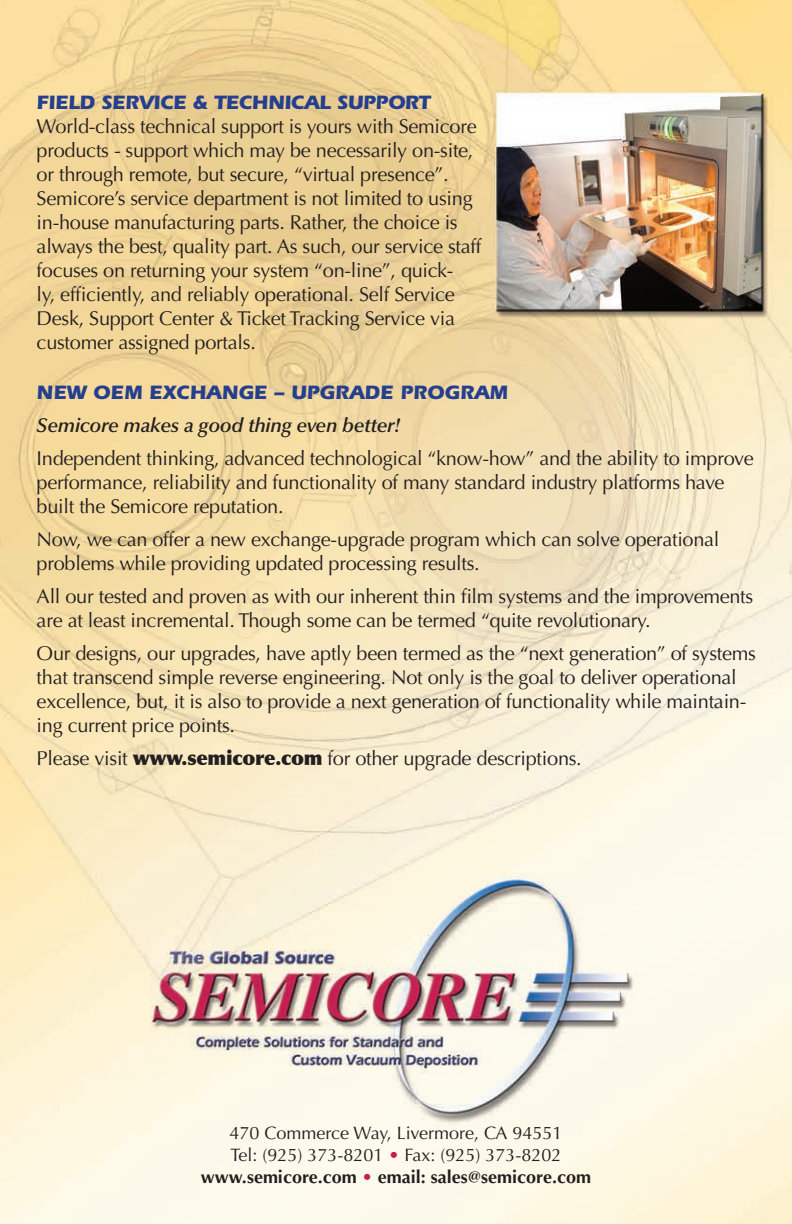
<style>
.page{position:relative;width:792px;height:1224px;background:#fff}
.page>*{position:absolute;margin:0;border:0;box-sizing:border-box;transform-origin:0 0}
.t1{font:20px/24px "Optima";letter-spacing:-.015em;color:#231f20}
.t2{font:700 20px "Itc Eras";letter-spacing:-.01em;color:#253f8e}
.t3{font:italic 600 20px "Optima";letter-spacing:-.015em;color:#231f20}
.t4{font:18px "Optima";color:#231f20}
.t5{font:700 18px "Optima";color:#231f20}
.s1{font-weight:900}
.s2{color:#c51e53}
.s3{font-weight:400;color:#c51e53}
</style>
<div class="page">
<img style="left:0;top:0;width:792px;height:1224px">
<p class="t2" style="left:37px;top:90px;width:396px">FIELD SERVICE &amp; TECHNICAL SUPPORT</p>
<p class="t1" style="left:37px;top:114px;width:446px">World-class technical support is yours with Semicore products - support which may be necessarily on-site, or through remote, but secure, “virtual presence”.<br>Semicore’s service department is not limited to using in-house manufacturing parts. Rather, the choice is always the best, quality part. As such, our service staff focuses on returning your system “on-line”, quick-<br>ly, efficiently, and reliably operational. Self Service Desk, Support Center &amp; Ticket Tracking Service via customer assigned portals.</p>
<p class="t2" style="left:37px;top:381px;width:473px">NEW OEM EXCHANGE – UPGRADE PROGRAM</p>
<p class="t3" style="left:37px;top:414px;width:365px">Semicore makes a good thing even better!</p>
<p class="t1" style="left:37px;top:447px;width:719px">Independent thinking, advanced technological “know-how” and the ability to improve performance, reliability and functionality of many standard industry platforms have built the Semicore reputation.</p>
<p class="t1" style="left:37px;top:528px;width:684px">Now, we can offer a new exchange-upgrade program which can solve operational problems while providing updated processing results.</p>
<p class="t1" style="left:37px;top:585px;width:718px">All our tested and proven as with our inherent thin film systems and the improvements are at least incremental. Though some can be termed “quite revolutionary.</p>
<p class="t1" style="left:37px;top:642px;width:721px">Our designs, our upgrades, have aptly been termed as the “next generation” of systems that transcend simple reverse engineering. Not only is the goal to deliver operational excellence, but, it is also to provide a next generation of functionality while maintain&shy;ing current price points.</p>
<p class="t1" style="left:37px;top:747px;width:547px">Please visit <span class="s1">www.semicore.com</span> for other upgrade descriptions.</p>
<p class="t4" style="left:229px;top:1123px;width:334px">470 Commerce Way, Livermore, CA 94551</p>
<p class="t4" style="left:230px;top:1145px;width:333px">Tel: (925) 373-8201 <span class="s2">•</span> Fax: (925) 373-8202</p>
<p class="t5" style="left:201px;top:1167px;width:392px">www.semicore.com <span class="s3">•</span> email: sales@semicore.com</p>
</div>
